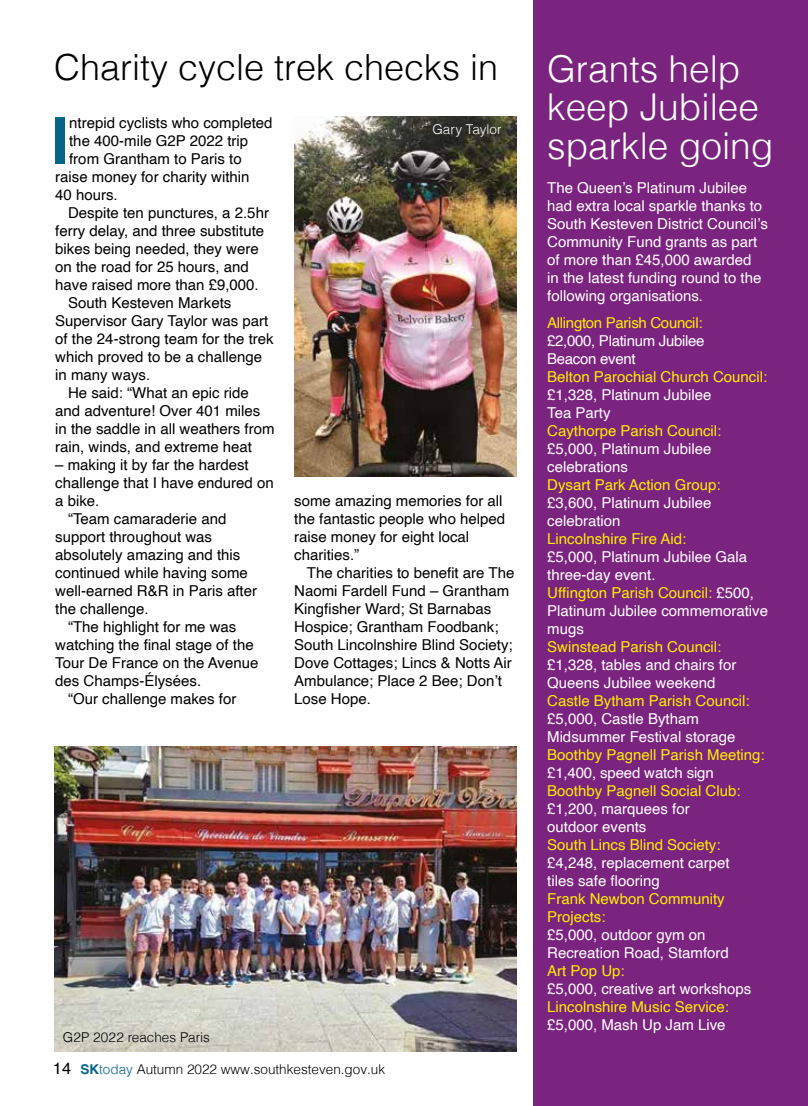
<style>
.page{position:relative;width:808px;height:1106px;background:#fff}
.page>*{position:absolute;margin:0;border:0;box-sizing:border-box;transform-origin:0 0}
.t1{font:700 64.95px "Helvetica";color:#056589}
.t2{font:300 37.05px/38.5px "Helvetica";color:#fff}
.t3{font:300 36px "Helvetica";color:#000}
.t4{font:15px/18px "Helvetica";color:#000}
.t5{font:15px/18px "Helvetica";color:#fff}
.t6{font:15px/18px "Helvetica";color:#ffed00}
.t7{font:15px/18px "Helvetica";letter-spacing:-.02em;color:#fff}
.t8{font:15px "Helvetica";letter-spacing:-.02em;color:#ffed00}
.t9{font:300 13.5px "Helvetica";color:#000}
.t10{font:300 13.5px "Helvetica";letter-spacing:.005em;color:#fff}
.s1{font-weight:400;font-size:16.5px}
.s2{font-weight:700;color:#056589}
.s3{color:#056589}
.s4{color:#ffed00}
</style>
<div class="page">
<img style="left:294px;top:116px;width:222px;height:360px">
<img style="left:54px;top:746px;width:462px;height:305px">
<div style="left:533px;top:0;width:275px;height:1106px;background:#7b247f"></div>
<h3 class="t3" style="left:54px;top:36px;width:446px">Charity cycle trek checks in</h3>
<h1 class="t1" style="left:51px;top:101px;width:20px">I</h1>
<p class="t4" style="left:69px;top:114px;width:205px">ntrepid cyclists who completed</p>
<p class="t10" style="left:432px;top:118px;width:71px">Gary Taylor</p>
<p class="t4" style="left:69px;top:132px;width:180px">the 400-mile G2P 2022 trip</p>
<p class="t4" style="left:69px;top:150px;width:174px">from Grantham to Paris to</p>
<p class="t4" style="left:55px;top:168px;width:196px">raise money for charity within</p>
<p class="t4" style="left:55px;top:186px;width:64px">40 hours.</p>
<p class="t4" style="left:68px;top:204px;width:202px">Despite ten punctures, a 2.5hr</p>
<p class="t4" style="left:55px;top:222px;width:211px">ferry delay, and three substitute</p>
<p class="t4" style="left:55px;top:240px;width:205px">bikes being needed, they were</p>
<p class="t4" style="left:55px;top:258px;width:195px">on the road for 25 hours, and</p>
<p class="t4" style="left:55px;top:276px;width:205px">have raised more than £9,000.</p>
<p class="t4" style="left:68px;top:294px;width:165px">South Kesteven Markets</p>
<p class="t4" style="left:55px;top:312px;width:215px">Supervisor Gary Taylor was part</p>
<p class="t4" style="left:55px;top:330px;width:220px">of the 24-strong team for the trek</p>
<p class="t4" style="left:55px;top:348px;width:208px">which proved to be a challenge</p>
<p class="t4" style="left:55px;top:366px;width:97px">in many ways.</p>
<p class="t4" style="left:68px;top:384px;width:182px">He said: “What an epic ride</p>
<p class="t4" style="left:55px;top:402px;width:207px">and adventure! Over 401 miles</p>
<p class="t4" style="left:55px;top:420px;width:221px">in the saddle in all weathers from</p>
<p class="t4" style="left:55px;top:438px;width:198px">rain, winds, and extreme heat</p>
<p class="t4" style="left:55px;top:456px;width:195px">– making it by far the hardest</p>
<p class="t4" style="left:55px;top:474px;width:220px">challenge that I have endured on</p>
<p class="t4" style="left:55px;top:492px;width:46px">a bike.</p>
<p class="t4" style="left:68px;top:510px;width:160px">“Team camaraderie and</p>
<p class="t4" style="left:55px;top:528px;width:158px">support throughout was</p>
<p class="t4" style="left:55px;top:546px;width:187px">absolutely amazing and this</p>
<p class="t4" style="left:55px;top:564px;width:194px">continued while having some</p>
<p class="t4" style="left:55px;top:582px;width:203px">well-earned R&amp;R in Paris after</p>
<p class="t4" style="left:55px;top:600px;width:95px">the challenge.</p>
<p class="t4" style="left:68px;top:618px;width:170px">“The highlight for me was</p>
<p class="t4" style="left:55px;top:636px;width:200px">watching the final stage of the</p>
<p class="t4" style="left:55px;top:654px;width:205px">Tour De France on the Avenue</p>
<p class="t4" style="left:55px;top:672px;width:147px">des Champs-Élysées.</p>
<p class="t4" style="left:68px;top:690px;width:170px">“Our challenge makes for</p>
<p class="t4" style="left:294px;top:492px;width:212px">some amazing memories for all the fantastic people who helped raise money for eight local charities.”</p>
<p class="t4" style="left:294px;top:564px;width:222px;text-indent:13px">The charities to benefit are The<br>Naomi Fardell Fund – Grantham<br>Kingfisher Ward; St Barnabas<br>Hospice; Grantham Foodbank;<br>South Lincolnshire Blind Society;<br>Dove Cottages; Lincs &amp; Notts Air<br>Ambulance; Place 2 Bee; Don’t<br>Lose Hope.</p>
<p class="t9" style="left:63px;top:1025px;width:148px">G2P 2022 reaches Paris</p>
<p class="t9" style="left:53px;top:1057px;width:334px"><span class="s1">14</span> <span class="s2">SK</span><span class="s3">today</span> Autumn 2022 www.southkesteven.gov.uk</p>
<h2 class="t2" style="left:547px;top:47px;width:228px">Grants help keep Jubilee sparkle going</h2>
<p class="t5" style="left:547px;top:179px;width:222px">The Queen’s Platinum Jubilee had extra local sparkle thanks to<br>South Kesteven District Council’s<br>Community Fund grants as part of more than £45,000 awarded<br>in the latest funding round to the following organisations.</p>
<p class="t8" style="left:547px;top:311px;width:157px">Allington Parish Council:</p>
<p class="t7" style="left:547px;top:332px;width:159px">£2,000, Platinum Jubilee<br>Beacon event</p>
<p class="t6" style="left:547px;top:368px;width:222px">Belton Parochial Church Council:</p>
<p class="t5" style="left:547px;top:386px;width:166px">£1,328, Platinum Jubilee<br>Tea Party</p>
<p class="t6" style="left:547px;top:422px;width:176px">Caythorpe Parish Council:</p>
<p class="t5" style="left:547px;top:440px;width:166px">£5,000, Platinum Jubilee celebrations</p>
<p class="t6" style="left:547px;top:476px;width:175px">Dysart Park Action Group:</p>
<p class="t5" style="left:547px;top:494px;width:166px">£3,600, Platinum Jubilee celebration</p>
<p class="t6" style="left:547px;top:530px;width:141px">Lincolnshire Fire Aid:</p>
<p class="t5" style="left:547px;top:548px;width:222px">£5,000, Platinum Jubilee Gala three-day event.<br><span class="s4">Uffington Parish Council:</span> £500,<br>Platinum Jubilee commemorative mugs</p>
<p class="t6" style="left:547px;top:638px;width:176px">Swinstead Parish Council:</p>
<p class="t5" style="left:547px;top:656px;width:191px">£1,328, tables and chairs for<br>Queens Jubilee weekend</p>
<p class="t6" style="left:547px;top:692px;width:204px">Castle Bytham Parish Council:</p>
<p class="t5" style="left:547px;top:710px;width:190px">£5,000, Castle Bytham<br>Midsummer Festival storage</p>
<p class="t6" style="left:547px;top:746px;width:219px">Boothby Pagnell Parish Meeting:</p>
<p class="t5" style="left:547px;top:764px;width:168px">£1,400, speed watch sign</p>
<p class="t6" style="left:547px;top:782px;width:195px">Boothby Pagnell Social Club:</p>
<p class="t5" style="left:547px;top:800px;width:144px">£1,200, marquees for outdoor events</p>
<p class="t6" style="left:547px;top:836px;width:175px">South Lincs Blind Society:</p>
<p class="t5" style="left:547px;top:854px;width:184px">£4,248, replacement carpet tiles safe flooring</p>
<p class="t6" style="left:547px;top:890px;width:179px">Frank Newbon Community<br>Projects:</p>
<p class="t5" style="left:547px;top:926px;width:183px">£5,000, outdoor gym on<br>Recreation Road, Stamford</p>
<p class="t6" style="left:547px;top:962px;width:79px">Art Pop Up:</p>
<p class="t5" style="left:547px;top:980px;width:206px">£5,000, creative art workshops</p>
<p class="t6" style="left:547px;top:998px;width:183px">Lincolnshire Music Service:</p>
<p class="t5" style="left:547px;top:1016px;width:180px">£5,000, Mash Up Jam Live</p>
</div>
